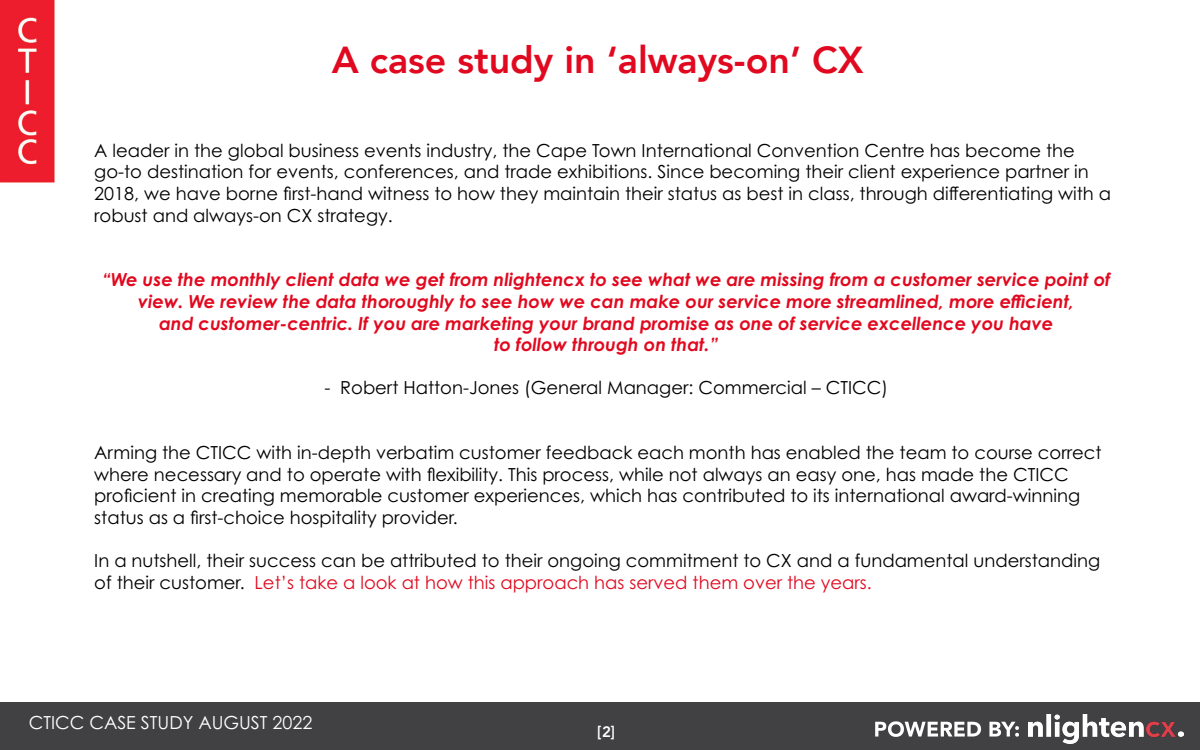
<style>
.page{position:relative;width:1200px;height:750px;background:#fff}
.page>*{position:absolute;margin:0;border:0;box-sizing:border-box;transform-origin:0 0}
.t1{font:800 37.5px "Avenir";color:#e1091f}
.t2{font:18px/21.6px "Century Gothic Pro";color:#000}
.t3{font:italic 700 18px/21.6px "Century Gothic Pro";color:#e1091f;text-align:center}
.t4{font:18px "Century Gothic Pro";color:#fff}
.t5{font:800 15px "Avenir";color:#fff}
.s1{color:#e1091f}
</style>
<div class="page">
<div style="left:0;top:702px;width:1200px;height:48px;background:#414042"></div>
<svg style="left:875px;top:721px;width:144px;height:16px"></svg>
<img style="left:1029px;top:714px;width:155px;height:30px">
<img style="left:0;top:0;width:55px;height:183px">
<h1 class="t1" style="left:332px;top:31px;width:533px">A case study in ‘always-on’ CX</h1>
<p class="t2" style="left:94px;top:139px;width:1018px">A leader in the global business events industry, the Cape Town International Convention Centre has become the go-to destination for events, conferences, and trade exhibitions. Since becoming their client experience partner in 2018, we have borne first-hand witness to how they maintain their status as best in class, through differentiating with a robust and always-on CX strategy.</p>
<p class="t3" style="left:102px;top:269px;width:1010px">“We use the monthly client data we get from nlightencx to see what we are missing from a customer service point of view. We review the data thoroughly to see how we can make our service more streamlined, more efficient,<br>and customer-centric. If you are marketing your brand promise as one of service excellence you have<br>to follow through on that.”</p>
<p class="t2" style="left:324px;top:377px;width:565px">- Robert Hatton-Jones (General Manager: Commercial – CTICC)</p>
<p class="t2" style="left:94px;top:442px;width:1009px">Arming the CTICC with in-depth verbatim customer feedback each month has enabled the team to course correct where necessary and to operate with flexibility. This process, while not always an easy one, has made the CTICC proficient in creating memorable customer experiences, which has contributed to its international award-winning status as a first-choice hospitality provider.</p>
<p class="t2" style="left:94px;top:550px;width:1007px">In a nutshell, their success can be attributed to their ongoing commitment to CX and a fundamental understanding of their customer. <span class="s1">Let’s take a look at how this approach has served them over the years.</span></p>
<p class="t4" style="left:29px;top:711px;width:285px">CTICC CASE STUDY AUGUST 2022</p>
<p class="t5" style="left:597px;top:720px;width:19px">[2]</p>
</div>
